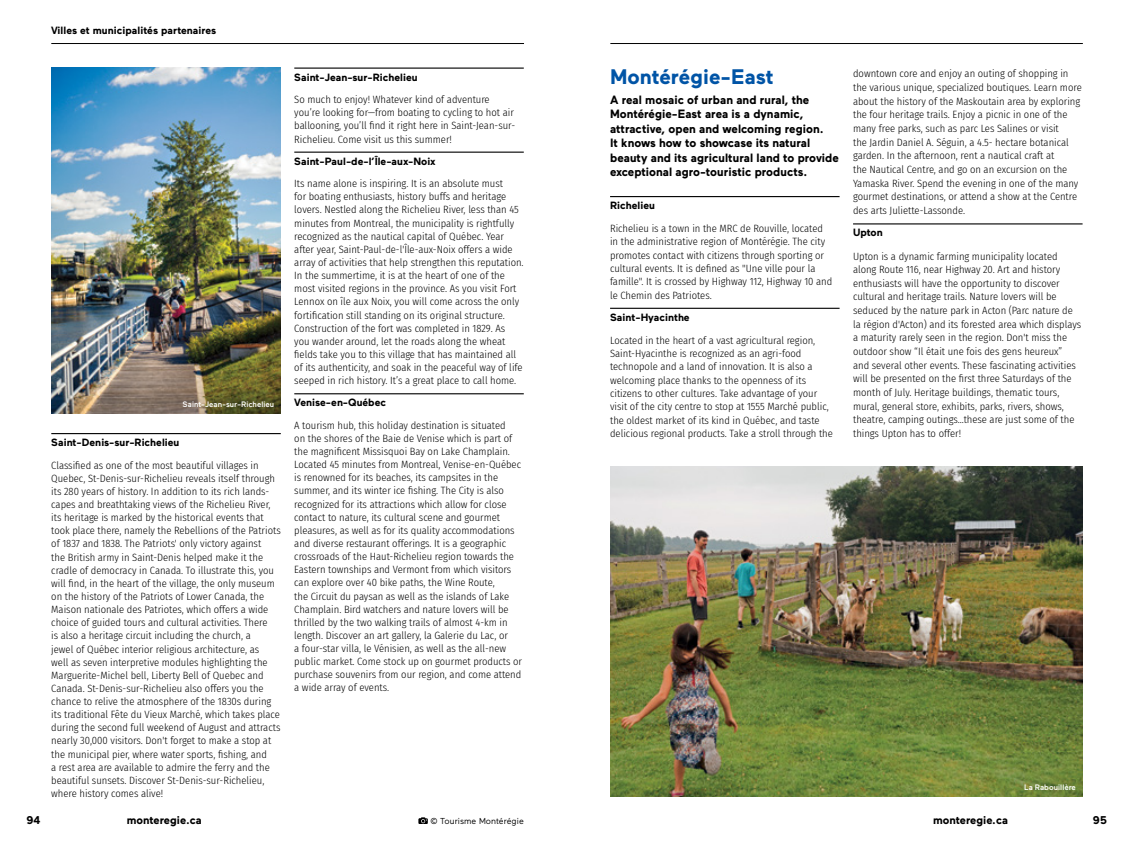
<style>
.page{position:relative;width:1134px;height:851px;background:#fff}
.page>*{position:absolute;margin:0;border:0;box-sizing:border-box;transform-origin:0 0}
.t1{font:700 21px "Maax";color:#0054a6}
.t2{font:700 12px/14.4px "Maax";color:#000}
.t3{font:700 11.25px "Maax";color:#000}
.t4{font:300 10.5px/13.2px "Fira Sans Condensed";color:#000}
.t5{font:700 10.5px "Maax";color:#000}
.t6{font:8.7px "Maax";color:#000}
.t7{font:500 7.8px "Maax";color:#fff}
</style>
<div class="page">
<hr style="left:610px;top:196px;width:230px;height:1px;background:#000">
<hr style="left:610px;top:308px;width:230px;height:1px;background:#000">
<hr style="left:853px;top:223px;width:230px;height:1px;background:#000">
<img style="left:610px;top:466px;width:473px;height:330px">
<hr style="left:51px;top:433px;width:230px;height:1px;background:#000">
<hr style="left:294px;top:68px;width:230px;height:1px;background:#000">
<hr style="left:294px;top:152px;width:230px;height:1px;background:#000">
<hr style="left:294px;top:393px;width:230px;height:1px;background:#000">
<img style="left:51px;top:68px;width:230px;height:345px">
<hr style="left:51px;top:43px;width:473px;height:1px;background:#000">
<hr style="left:610px;top:43px;width:473px;height:1px;background:#000">
<svg style="left:418px;top:817px;width:10px;height:7px"></svg>
<p class="t5" style="left:51px;top:25px;width:167px">Villes et municipalités partenaires</p>
<p class="t7" style="left:183px;top:400px;width:93px">Saint-Jean-sur-Richelieu</p>
<p class="t5" style="left:51px;top:436px;width:130px">Saint-Denis-sur-Richelieu</p>
<p class="t4" style="left:51px;top:458px;width:231px">Classified as one of the most beautiful villages in Quebec, St-Denis-sur-Richelieu reveals itself through its 280 years of history. In addition to its rich lands&shy;capes and breathtaking views of the Richelieu River, its heritage is marked by the historical events that took place there, namely the Rebellions of the Patriots of 1837 and 1838. The Patriots' only victory against<br>the British army in Saint-Denis helped make it the cradle of democracy in Canada. To illustrate this, you will find, in the heart of the village, the only museum on the history of the Patriots of Lower Canada, the Maison nationale des Patriotes, which offers a wide choice of guided tours and cultural activities. There<br>is also a heritage circuit including the church, a<br>jewel of Québec interior religious architecture, as<br>well as seven interpretive modules highlighting the Marguerite-Michel bell, Liberty Bell of Quebec and Canada. St-Denis-sur-Richelieu also offers you the chance to relive the atmosphere of the 1830s during its traditional Fête du Vieux Marché, which takes place during the second full weekend of August and attracts nearly 30,000 visitors. Don't forget to make a stop at the municipal pier, where water sports, fishing, and<br>a rest area are available to admire the ferry and the beautiful sunsets. Discover St-Denis-sur-Richelieu, where history comes alive!</p>
<p class="t5" style="left:294px;top:71px;width:125px">Saint-Jean-sur-Richelieu</p>
<p class="t4" style="left:294px;top:93px;width:222px">So much to enjoy! Whatever kind of adventure you’re looking for—from boating to cycling to hot air ballooning, you’ll find it right here in Saint-Jean-sur-Richelieu. Come visit us this summer!</p>
<p class="t5" style="left:294px;top:155px;width:143px">Saint-Paul-de-l’Île-aux-Noix</p>
<p class="t4" style="left:294px;top:177px;width:231px">Its name alone is inspiring. It is an absolute must<br>for boating enthusiasts, history buffs and heritage lovers. Nestled along the Richelieu River, less than 45 minutes from Montreal, the municipality is rightfully recognized as the nautical capital of Québec. Year after year, Saint-Paul-de-l'Île-aux-Noix offers a wide array of activities that help strengthen this reputation.<br>In the summertime, it is at the heart of one of the most visited regions in the province. As you visit Fort Lennox on île aux Noix, you will come across the only fortification still standing on its original structure.<br>Construction of the fort was completed in 1829. As<br>you wander around, let the roads along the wheat fields take you to this village that has maintained all of its authenticity, and soak in the peaceful way of life seeped in rich history. It’s a great place to call home.</p>
<p class="t5" style="left:294px;top:397px;width:93px">Venise-en-Québec</p>
<p class="t4" style="left:294px;top:418px;width:229px">A tourism hub, this holiday destination is situated<br>on the shores of the Baie de Venise which is part of the magnificent Missisquoi Bay on Lake Champlain.<br>Located 45 minutes from Montreal, Venise-en-Québec is renowned for its beaches, its campsites in the summer, and its winter ice fishing. The City is also recognized for its attractions which allow for close contact to nature, its cultural scene and gourmet pleasures, as well as for its quality accommodations and diverse restaurant offerings. It is a geographic crossroads of the Haut-Richelieu region towards the Eastern townships and Vermont from which visitors can explore over 40 bike paths, the Wine Route,<br>the Circuit du paysan as well as the islands of Lake Champlain. Bird watchers and nature lovers will be thrilled by the two walking trails of almost 4-km in length. Discover an art gallery, la Galerie du Lac, or<br>a four-star villa, le Vénisien, as well as the all-new public market. Come stock up on gourmet products or purchase souvenirs from our region, and come attend a wide array of events.</p>
<h1 class="t1" style="left:610px;top:65px;width:165px">Montérégie-East</h1>
<p class="t2" style="left:610px;top:92px;width:230px">A real mosaic of urban and rural, the Montérégie-East area is a dynamic, attractive, open and welcoming region.<br>It knows how to showcase its natural beauty and its agricultural land to provide exceptional agro-touristic products.</p>
<p class="t5" style="left:610px;top:200px;width:46px">Richelieu</p>
<p class="t4" style="left:610px;top:221px;width:224px">Richelieu is a town in the MRC de Rouville, located in the administrative region of Montérégie. The city promotes contact with citizens through sporting or cultural events. It is defined as "Une ville pour la famille". It is crossed by Highway 112, Highway 10 and le Chemin des Patriotes.</p>
<p class="t5" style="left:610px;top:311px;width:81px">Saint-Hyacinthe</p>
<p class="t4" style="left:610px;top:333px;width:224px">Located in the heart of a vast agricultural region, Saint-Hyacinthe is recognized as an agri-food technopole and a land of innovation. It is also a welcoming place thanks to the openness of its citizens to other cultures. Take advantage of your visit of the city centre to stop at 1555 Marché public, the oldest market of its kind in Québec, and taste delicious regional products. Take a stroll through the</p>
<p class="t4" style="left:853px;top:67px;width:230px;line-height:13.6px">downtown core and enjoy an outing of shopping in the various unique, specialized boutiques. Learn more about the history of the Maskoutain area by exploring the four heritage trails. Enjoy a picnic in one of the many free parks, such as parc Les Salines or visit<br>the Jardin Daniel A. Séguin, a 4.5- hectare botanical garden. In the afternoon, rent a nautical craft at<br>the Nautical Centre, and go on an excursion on the Yamaska River. Spend the evening in one of the many gourmet destinations, or attend a show at the Centre des arts Juliette-Lassonde.</p>
<p class="t5" style="left:853px;top:227px;width:31px">Upton</p>
<p class="t4" style="left:853px;top:249px;width:230px;line-height:13.6px">Upton is a dynamic farming municipality located along Route 116, near Highway 20. Art and history enthusiasts will have the opportunity to discover cultural and heritage trails. Nature lovers will be seduced by the nature park in Acton (Parc nature de la région d'Acton) and its forested area which displays a maturity rarely seen in the region. Don't miss the outdoor show “Il était une fois des gens heureux”<br>and several other events. These fascinating activities will be presented on the first three Saturdays of the month of July. Heritage buildings, thematic tours, mural, general store, exhibits, parks, rivers, shows, theatre, camping outings...these are just some of the things Upton has to offer!</p>
<p class="t7" style="left:1024px;top:783px;width:53px">La Rabouillère</p>
<p class="t3" style="left:26px;top:814px;width:16px">94</p>
<p class="t3" style="left:127px;top:814px;width:76px">monteregie.ca</p>
<p class="t3" style="left:933px;top:814px;width:76px">monteregie.ca</p>
<p class="t3" style="left:1093px;top:814px;width:16px">95</p>
<p class="t6" style="left:430px;top:816px;width:95px">© Tourisme Montérégie</p>
</div>
